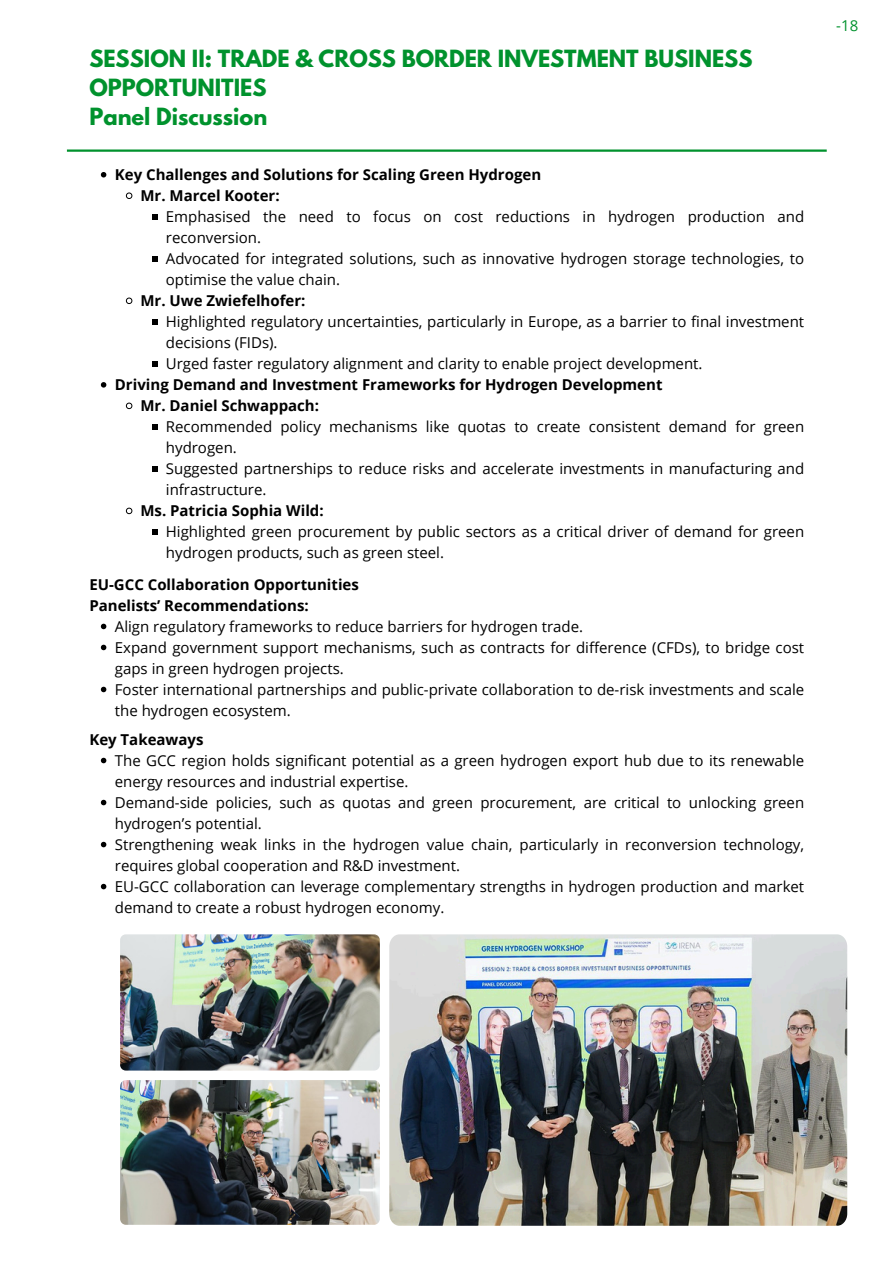
<style>
.page{position:relative;width:894px;height:1264px;background:#fff}
.page>*{position:absolute;margin:0;border:0;box-sizing:border-box;transform-origin:0 0}
.t1{font:700 21px/29.2px "League Spartan";color:#00922d}
.t2{font:15px/21px "Open Sans";color:#000}
.t3{font:700 15px/21px "Open Sans";color:#000}
.t4{font:15px "Open Sans";color:#00922d}
</style>
<div class="page">
<hr style="left:67px;top:149px;width:759px;height:3px;background:#00922d">
<svg style="left:101px;top:172px;width:5px;height:5px"></svg>
<svg style="left:126px;top:192px;width:6px;height:7px"></svg>
<svg style="left:152px;top:214px;width:5px;height:5px"></svg>
<svg style="left:152px;top:256px;width:5px;height:5px"></svg>
<svg style="left:126px;top:297px;width:6px;height:7px"></svg>
<svg style="left:152px;top:319px;width:5px;height:5px"></svg>
<svg style="left:152px;top:361px;width:5px;height:5px"></svg>
<svg style="left:101px;top:382px;width:5px;height:5px"></svg>
<svg style="left:126px;top:402px;width:6px;height:7px"></svg>
<svg style="left:152px;top:424px;width:5px;height:5px"></svg>
<svg style="left:152px;top:466px;width:5px;height:5px"></svg>
<svg style="left:126px;top:507px;width:6px;height:7px"></svg>
<svg style="left:152px;top:529px;width:5px;height:5px"></svg>
<svg style="left:101px;top:623px;width:5px;height:6px"></svg>
<svg style="left:101px;top:644px;width:5px;height:6px"></svg>
<svg style="left:101px;top:686px;width:5px;height:6px"></svg>
<svg style="left:101px;top:757px;width:5px;height:6px"></svg>
<svg style="left:101px;top:799px;width:5px;height:6px"></svg>
<svg style="left:101px;top:841px;width:5px;height:6px"></svg>
<svg style="left:101px;top:883px;width:5px;height:6px"></svg>
<img style="left:389px;top:934px;width:457px;height:291px">
<img style="left:120px;top:934px;width:259px;height:136px;border-radius:6px">
<img style="left:120px;top:1080px;width:260px;height:144px;border-radius:6px">
<p class="t1" style="left:89px;top:46px;width:664px">SESSION II: TRADE &amp; CROSS BORDER INVESTMENT BUSINESS<br>OPPORTUNITIES<br>Panel Discussion</p>
<h1 class="t3" style="left:115px;top:164px;width:427px">Key Challenges and Solutions for Scaling Green Hydrogen</h1>
<p class="t3" style="left:140px;top:185px;width:141px">Mr. Marcel Kooter:</p>
<p class="t2" style="left:166px;top:206px;width:639px">Emphasised the need to focus on cost reductions in hydrogen production and reconversion.</p>
<p class="t2" style="left:166px;top:248px;width:639px">Advocated for integrated solutions, such as innovative hydrogen storage technologies, to optimise the value chain.</p>
<p class="t3" style="left:140px;top:290px;width:167px">Mr. Uwe Zwiefelhofer:</p>
<p class="t2" style="left:166px;top:311px;width:639px">Highlighted regulatory uncertainties, particularly in Europe, as a barrier to final investment decisions (FIDs).</p>
<p class="t2" style="left:166px;top:353px;width:538px">Urged faster regulatory alignment and clarity to enable project development.</p>
<p class="t3" style="left:115px;top:374px;width:549px">Driving Demand and Investment Frameworks for Hydrogen Development</p>
<p class="t3" style="left:140px;top:395px;width:180px">Mr. Daniel Schwappach:</p>
<p class="t2" style="left:166px;top:416px;width:639px">Recommended policy mechanisms like quotas to create consistent demand for green hydrogen.</p>
<p class="t2" style="left:166px;top:458px;width:639px">Suggested partnerships to reduce risks and accelerate investments in manufacturing and infrastructure.</p>
<p class="t3" style="left:140px;top:500px;width:185px">Ms. Patricia Sophia Wild:</p>
<p class="t2" style="left:166px;top:521px;width:639px">Highlighted green procurement by public sectors as a critical driver of demand for green hydrogen products, such as green steel.</p>
<p class="t3" style="left:89px;top:573px;width:271px">EU-GCC Collaboration Opportunities<br>Panelists’ Recommendations:</p>
<p class="t2" style="left:115px;top:615px;width:469px">Align regulatory frameworks to reduce barriers for hydrogen trade.</p>
<p class="t2" style="left:115px;top:636px;width:690px">Expand government support mechanisms, such as contracts for difference (CFDs), to bridge cost gaps in green hydrogen projects.</p>
<h2 class="t2" style="left:115px;top:678px;width:690px">Foster international partnerships and public-private collaboration to de-risk investments and scale the hydrogen ecosystem.</h2>
<p class="t3" style="left:89px;top:728px;width:116px">Key Takeaways</p>
<p class="t2" style="left:115px;top:749px;width:690px">The GCC region holds significant potential as a green hydrogen export hub due to its renewable energy resources and industrial expertise.</p>
<p class="t2" style="left:115px;top:791px;width:690px">Demand-side policies, such as quotas and green procurement, are critical to unlocking green hydrogen’s potential.</p>
<h2 class="t2" style="left:115px;top:833px;width:690px">Strengthening weak links in the hydrogen value chain, particularly in reconversion technology, requires global cooperation and R&amp;D investment.</h2>
<p class="t2" style="left:115px;top:875px;width:690px">EU-GCC collaboration can leverage complementary strengths in hydrogen production and market demand to create a robust hydrogen economy.</p>
<p class="t4" style="left:836px;top:15px;width:23px">-18</p>
</div>
